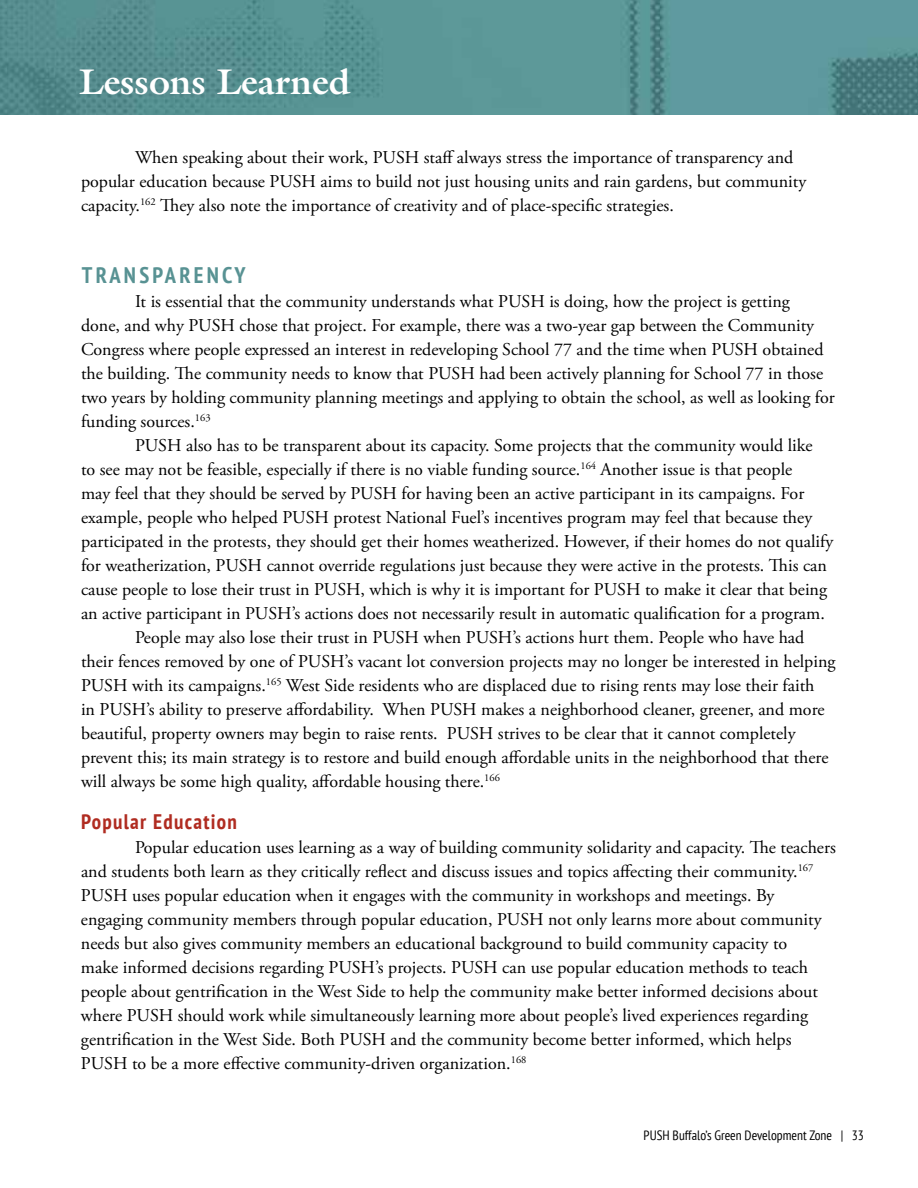
<style>
.page{position:relative;width:918px;height:1188px;background:#fff}
.page>*{position:absolute;margin:0;border:0;box-sizing:border-box;transform-origin:0 0}
.t1{font:700 36px "Galliard";color:#fff}
.t2{font:700 condensed 22.5px "PT Sans";letter-spacing:.14em;color:#589293}
.t3{font:700 condensed 21px "PT Sans";letter-spacing:.06em;color:#b02c21}
.t4{font:18px/24px "Adobe Garamond Pro";color:#000}
.t5{font:condensed 13.5px "PT Sans";color:#000}
</style>
<div class="page">
<img style="left:0;top:0;width:918px;height:115px">
<h1 class="t1" style="left:79px;top:58px;width:273px">Lessons Learned</h1>
<p class="t4" style="left:81px;top:146px;width:727px;text-indent:54px">When speaking about their work, PUSH staff always stress the importance of transparency and popular education because PUSH aims to build not just housing units and rain gardens, but community capacity.<sup>162</sup> They also note the importance of creativity and of place-specific strategies.</p>
<p class="t2" style="left:82px;top:260px;width:165px">TRANSPARENCY</p>
<p class="t4" style="left:81px;top:290px;width:755px;text-indent:54px">It is essential that the community understands what PUSH is doing, how the project is getting<br>done, and why PUSH chose that project. For example, there was a two-year gap between the Community Congress where people expressed an interest in redeveloping School 77 and the time when PUSH obtained the building. The community needs to know that PUSH had been actively planning for School 77 in those two years by holding community planning meetings and applying to obtain the school, as well as looking for funding sources.<sup>163</sup></p>
<p class="t4" style="left:135px;top:434px;width:679px">PUSH also has to be transparent about its capacity. Some projects that the community would like</p>
<p class="t4" style="left:81px;top:458px;width:713px">to see may not be feasible, especially if there is no viable funding source.<sup>164</sup> Another issue is that people</p>
<p class="t4" style="left:81px;top:482px;width:725px">may feel that they should be served by PUSH for having been an active participant in its campaigns. For</p>
<p class="t4" style="left:81px;top:506px;width:733px">example, people who helped PUSH protest National Fuel’s incentives program may feel that because they</p>
<p class="t4" style="left:81px;top:530px;width:754px">participated in the protests, they should get their homes weatherized. However, if their homes do not qualify</p>
<p class="t4" style="left:81px;top:554px;width:747px">for weatherization, PUSH cannot override regulations just because they were active in the protests. This can</p>
<p class="t4" style="left:81px;top:578px;width:748px">cause people to lose their trust in PUSH, which is why it is important for PUSH to make it clear that being</p>
<p class="t4" style="left:81px;top:602px;width:745px">an active participant in PUSH’s actions does not necessarily result in automatic qualification for a program.</p>
<p class="t4" style="left:135px;top:626px;width:671px">People may also lose their trust in PUSH when PUSH’s actions hurt them. People who have had</p>
<p class="t4" style="left:81px;top:650px;width:756px">their fences removed by one of PUSH’s vacant lot conversion projects may no longer be interested in helping</p>
<p class="t4" style="left:81px;top:674px;width:735px">PUSH with its campaigns.<sup>165</sup> West Side residents who are displaced due to rising rents may lose their faith</p>
<p class="t4" style="left:81px;top:698px;width:745px">in PUSH’s ability to preserve affordability. When PUSH makes a neighborhood cleaner, greener, and more</p>
<p class="t4" style="left:81px;top:722px;width:716px">beautiful, property owners may begin to raise rents. PUSH strives to be clear that it cannot completely</p>
<p class="t4" style="left:81px;top:746px;width:749px">prevent this; its main strategy is to restore and build enough affordable units in the neighborhood that there</p>
<p class="t4" style="left:81px;top:770px;width:421px">will always be some high quality, affordable housing there.<sup>166</sup></p>
<p class="t3" style="left:81px;top:808px;width:157px">Popular Education</p>
<p class="t4" style="left:81px;top:836px;width:756px;text-indent:54px">Popular education uses learning as a way of building community solidarity and capacity. The teachers and students both learn as they critically reflect and discuss issues and topics affecting their community.<sup>167<br></sup>PUSH uses popular education when it engages with the community in workshops and meetings. By engaging community members through popular education, PUSH not only learns more about community needs but also gives community members an educational background to build community capacity to<br>make informed decisions regarding PUSH’s projects. PUSH can use popular education methods to teach people about gentrification in the West Side to help the community make better informed decisions about where PUSH should work while simultaneously learning more about people’s lived experiences regarding gentrification in the West Side. Both PUSH and the community become better informed, which helps PUSH to be a more effective community-driven organization.<sup>168</sup></p>
<p class="t5" style="left:644px;top:1127px;width:222px">PUSH Buffalo’s Green Development Zone | 33</p>
</div>
